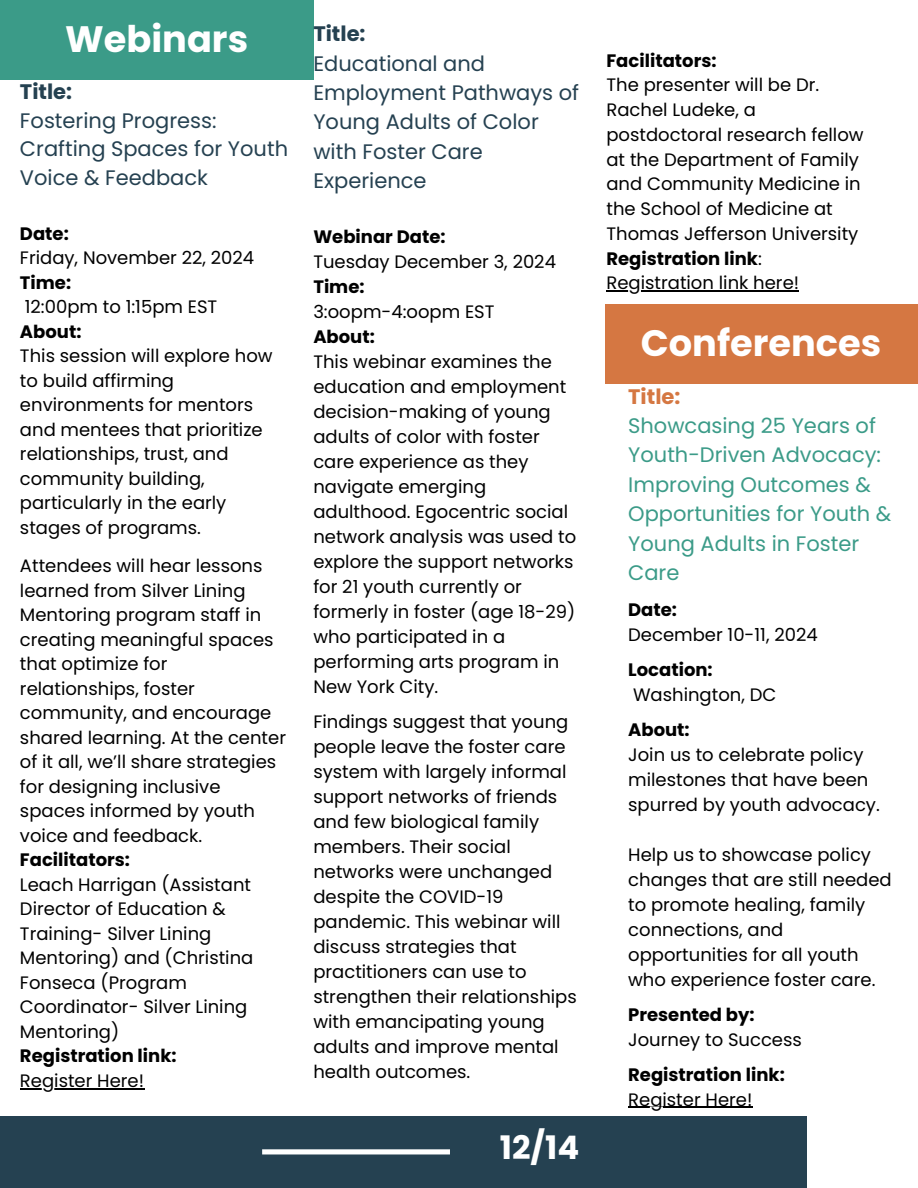
<style>
.page{position:relative;width:918px;height:1188px;background:#fff}
.page>*{position:absolute;margin:0;border:0;box-sizing:border-box;transform-origin:0 0}
.t1{font:700 36.75px "Poppins";color:#fff}
.t2{font:700 32.4px "Poppins";color:#fff}
.t3{font:21px/29.4px "Poppins";color:#254151}
.t4{font:21px/29.4px "Poppins";color:#3b9b88}
.t5{font:18px/25px "Poppins";color:#000}
.t6{font:700 18px "Poppins";color:#000}
.s1{font-weight:700}
.s2{font-weight:400}
.s3{font-weight:700;color:#d57742}
</style>
<div class="page">
<div style="left:0;top:1116px;width:806px;height:72px;background:#254151"></div>
<div style="left:262px;top:1149px;width:188px;height:5px;background:#fff"></div>
<div style="left:0;top:0;width:313px;height:80px;background:#3b9b88"></div>
<hr style="left:20px;top:1088px;width:124px;height:2px;background:#000">
<div style="left:605px;top:304px;width:313px;height:80px;background:#d57742"></div>
<hr style="left:606px;top:290px;width:193px;height:2px;background:#000">
<hr style="left:628px;top:1107px;width:124px;height:1px;background:#000">
<h3 class="t1" style="left:65px;top:13px;width:184px">Webinars</h3>
<p class="t3" style="left:20px;top:77px;width:270px;line-height:29px"><span class="s1">Title:<br></span>Fostering Progress:<br>Crafting Spaces for Youth<br>Voice &amp; Feedback</p>
<p class="t6" style="left:20px;top:221px;width:50px">Date:</p>
<p class="t5" style="left:20px;top:245px;width:236px">Friday, November 22, 2024</p>
<p class="t6" style="left:20px;top:270px;width:53px">Time:</p>
<p class="t5" style="left:25px;top:294px;width:194px">12:00pm to 1:15pm EST</p>
<p class="t6" style="left:20px;top:319px;width:63px">About:</p>
<p class="t5" style="left:20px;top:343px;width:254px;line-height:24.5px">This session will explore how to build affirming environments for mentors and mentees that prioritize relationships, trust, and community building, particularly in the early stages of programs.</p>
<p class="t5" style="left:20px;top:554px;width:268px;line-height:24.5px">Attendees will hear lessons learned from Silver Lining<br>Mentoring program staff in creating meaningful spaces that optimize for relationships, foster community, and encourage shared learning. At the center of it all, we’ll share strategies for designing inclusive spaces informed by youth voice and feedback.</p>
<p class="t6" style="left:20px;top:847px;width:112px">Facilitators:</p>
<p class="t5" style="left:20px;top:872px;width:235px;line-height:24.5px">Leach Harrigan (Assistant<br>Director of Education &amp;<br>Training- Silver Lining<br>Mentoring) and (Christina<br>Fonseca (Program<br>Coordinator- Silver Lining<br>Mentoring)</p>
<p class="t6" style="left:20px;top:1043px;width:158px">Registration link:</p>
<h3 class="t5" style="left:20px;top:1068px;width:126px">Register Here!</h3>
<p class="t3" style="left:313px;top:19px;width:267px"><span class="s1">Title:<br></span>Educational and<br>Employment Pathways of<br>Young Adults of Color with Foster Care<br>Experience</p>
<p class="t6" style="left:313px;top:224px;width:134px">Webinar Date:</p>
<p class="t5" style="left:313px;top:249px;width:244px">Tuesday December 3, 2024</p>
<p class="t6" style="left:313px;top:274px;width:53px">Time:</p>
<p class="t5" style="left:313px;top:299px;width:183px">3:oopm-4:oopm EST</p>
<p class="t6" style="left:313px;top:324px;width:63px">About:</p>
<p class="t5" style="left:313px;top:349px;width:264px">This webinar examines the education and employment decision-making of young adults of color with foster care experience as they navigate emerging adulthood. Egocentric social network analysis was used to explore the support networks for 21 youth currently or formerly in foster (age 18-29) who participated in a performing arts program in<br>New York City.</p>
<p class="t5" style="left:313px;top:709px;width:265px">Findings suggest that young people leave the foster care system with largely informal support networks of friends and few biological family members. Their social networks were unchanged despite the COVID-19 pandemic. This webinar will discuss strategies that practitioners can use to strengthen their relationships with emancipating young adults and improve mental health outcomes.</p>
<h1 class="t2" style="left:500px;top:1125px;width:81px">12/14</h1>
<p class="t6" style="left:606px;top:48px;width:112px">Facilitators:</p>
<p class="t5" style="left:606px;top:73px;width:259px">The presenter will be Dr.<br>Rachel Ludeke, a postdoctoral research fellow at the Department of Family and Community Medicine in the School of Medicine at<br>Thomas Jefferson University</p>
<h1 class="t6" style="left:606px;top:246px;width:157px">Registration link<span class="s2">:</span></h1>
<h3 class="t5" style="left:606px;top:270px;width:194px">Registration link here!</h3>
<p class="t1" style="left:641px;top:317px;width:242px">Conferences</p>
<p class="t4" style="left:628px;top:382px;width:265px"><span class="s3">Title:<br></span>Showcasing 25 Years of<br>Youth-Driven Advocacy:<br>Improving Outcomes &amp;<br>Opportunities for Youth &amp;<br>Young Adults in Foster<br>Care</p>
<p class="t6" style="left:628px;top:597px;width:50px">Date:</p>
<p class="t5" style="left:628px;top:622px;width:191px">December 10-11, 2024</p>
<p class="t6" style="left:628px;top:657px;width:86px">Location:</p>
<p class="t5" style="left:633px;top:682px;width:145px">Washington, DC</p>
<p class="t6" style="left:628px;top:717px;width:63px">About:</p>
<p class="t5" style="left:628px;top:742px;width:253px">Join us to celebrate policy milestones that have been spurred by youth advocacy.</p>
<p class="t5" style="left:628px;top:842px;width:265px">Help us to showcase policy changes that are still needed to promote healing, family connections, and opportunities for all youth who experience foster care.</p>
<p class="t6" style="left:628px;top:1002px;width:128px">Presented by:</p>
<p class="t5" style="left:628px;top:1027px;width:175px">Journey to Success</p>
<p class="t6" style="left:628px;top:1062px;width:158px">Registration link:</p>
<h2 class="t5" style="left:628px;top:1087px;width:126px">Register Here!</h2>
</div>
